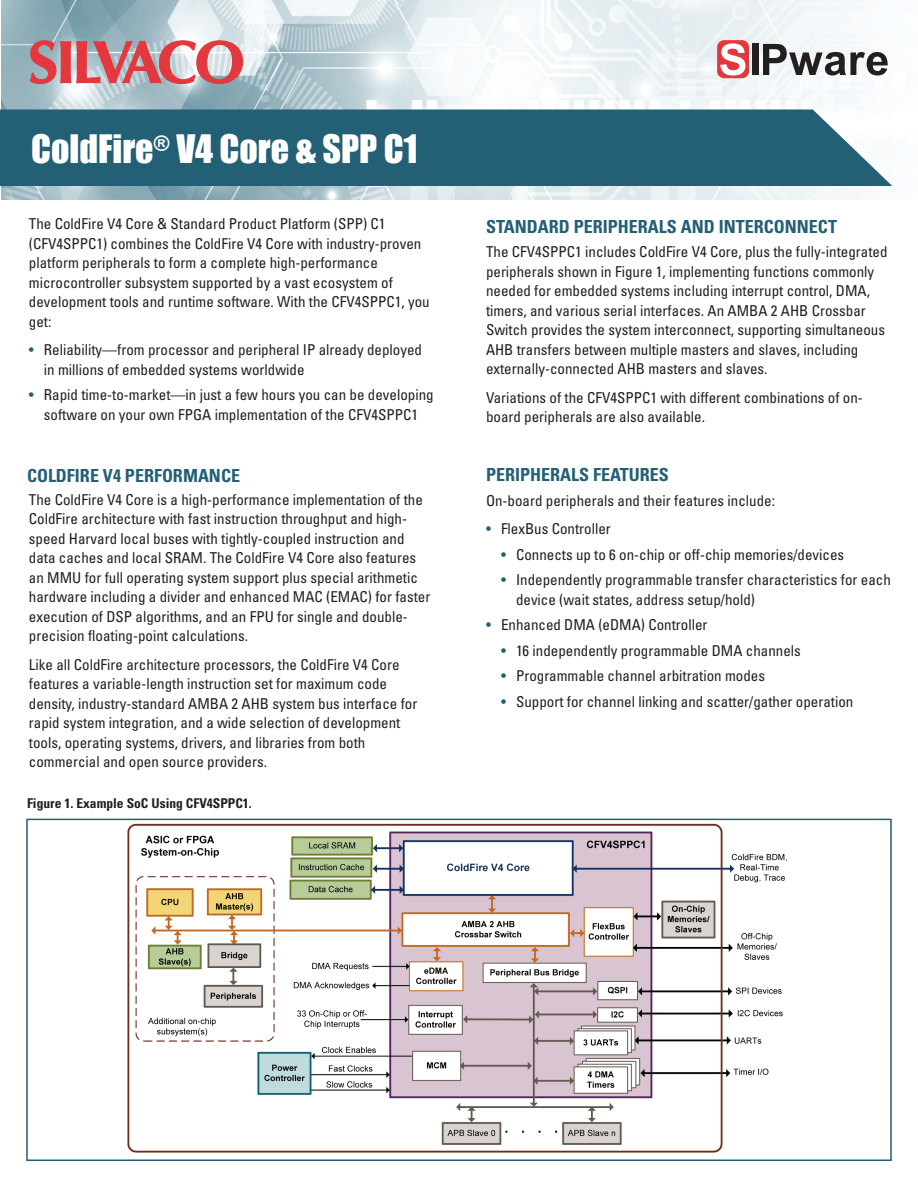
<style>
.page{position:relative;width:918px;height:1188px;background:#fff}
.page>*{position:absolute;margin:0;border:0;box-sizing:border-box;transform-origin:0 0}
.t1{font:36px "Impact";color:#fff}
.t2{font:700 condensed 18px "Univers";color:#235f75}
.t3{font:condensed 15px/19.5px "Univers";color:#231f20}
.t4{font:700 condensed 13.5px "Univers";color:#231f20}
.s1{color:#235f75}
</style>
<div class="page">
<img style="left:127px;top:823px;width:660px;height:330px">
<div style="left:26px;top:819px;width:866px;height:342px;border:2px solid #235f75"></div>
<img style="left:1px;top:0;width:892px;height:199px">
<svg style="left:30px;top:40px;width:213px;height:44px"></svg>
<div style="left:717px;top:40px;width:32px;height:38px;background:#e1373d;border-radius:7px"></div>
<svg style="left:720px;top:43px;width:26px;height:33px"></svg>
<div style="left:753px;top:44px;width:6px;height:31px;background:#231f20"></div>
<svg style="left:763px;top:44px;width:125px;height:32px"></svg>
<div style="left:0;top:109px;width:892px;height:77px;background:#235f75"></div>
<h1 class="t1" style="left:31px;top:120px;width:388px">ColdFire<sup>®</sup> V4 Core &amp; SPP C1</h1>
<p class="t3" style="left:29px;top:214px;width:402px">The ColdFire V4 Core &amp; Standard Product Platform (SPP) C1 (CFV4SPPC1) combines the ColdFire V4 Core with industry-proven platform peripherals to form a complete high-performance microcontroller subsystem supported by a vast ecosystem of development tools and runtime software. With the CFV4SPPC1, you get:</p>
<p class="t3" style="left:44px;top:340px;width:380px;text-indent:-15px"><span class="s1">•</span> Reliability—from processor and peripheral IP already deployed in millions of embedded systems worldwide</p>
<p class="t3" style="left:29px;top:385px;width:406px;text-align:center"><span class="s1">•</span> Rapid time-to-market—in just a few hours you can be developing software on your own FPGA implementation of the CFV4SPPC1</p>
<p class="t2" style="left:27px;top:465px;width:215px">COLDFIRE V4 PERFORMANCE</p>
<p class="t3" style="left:29px;top:489px;width:403px">The ColdFire V4 Core is a high-performance implementation of the ColdFire architecture with fast instruction throughput and high&shy;speed Harvard local buses with tightly-coupled instruction and data caches and local SRAM. The ColdFire V4 Core also features an MMU for full operating system support plus special arithmetic hardware including a divider and enhanced MAC (EMAC) for faster execution of DSP algorithms, and an FPU for single and double&shy;precision floating-point calculations.</p>
<p class="t3" style="left:29px;top:654px;width:390px">Like all ColdFire architecture processors, the ColdFire V4 Core features a variable-length instruction set for maximum code density, industry-standard AMBA 2 AHB system bus interface for rapid system integration, and a wide selection of development tools, operating systems, drivers, and libraries from both commercial and open source providers.</p>
<p class="t4" style="left:27px;top:795px;width:226px">Figure 1. Example SoC Using CFV4SPPC1.</p>
<p class="t2" style="left:486px;top:215px;width:352px">STANDARD PERIPHERALS AND INTERCONNECT</p>
<p class="t3" style="left:486px;top:242px;width:403px">The CFV4SPPC1 includes ColdFire V4 Core, plus the fully-integrated peripherals shown in Figure 1, implementing functions commonly needed for embedded systems including interrupt control, DMA, timers, and various serial interfaces. An AMBA 2 AHB Crossbar Switch provides the system interconnect, supporting simultaneous AHB transfers between multiple masters and slaves, including externally-connected AHB masters and slaves.</p>
<p class="t3" style="left:486px;top:388px;width:378px">Variations of the CFV4SPPC1 with different combinations of on&shy;board peripherals are also available.</p>
<p class="t2" style="left:486px;top:463px;width:184px">PERIPHERALS FEATURES</p>
<p class="t3" style="left:486px;top:490px;width:291px">On-board peripherals and their features include:</p>
<p class="t3" style="left:486px;top:519px;width:126px"><span class="s1">•</span> FlexBus Controller</p>
<p class="t3" style="left:501px;top:544px;width:345px"><span class="s1">•</span> Connects up to 6 on-chip or off-chip memories/devices</p>
<p class="t3" style="left:516px;top:570px;width:376px;text-indent:-15px"><span class="s1">•</span> Independently programmable transfer characteristics for each device (wait states, address setup/hold)</p>
<p class="t3" style="left:486px;top:615px;width:223px"><span class="s1">•</span> Enhanced DMA (eDMA) Controller</p>
<p class="t3" style="left:501px;top:640px;width:301px"><span class="s1">•</span> 16 independently programmable DMA channels</p>
<p class="t3" style="left:501px;top:666px;width:266px"><span class="s1">•</span> Programmable channel arbitration modes</p>
<p class="t3" style="left:501px;top:691px;width:354px"><span class="s1">•</span> Support for channel linking and scatter/gather operation</p>
</div>
